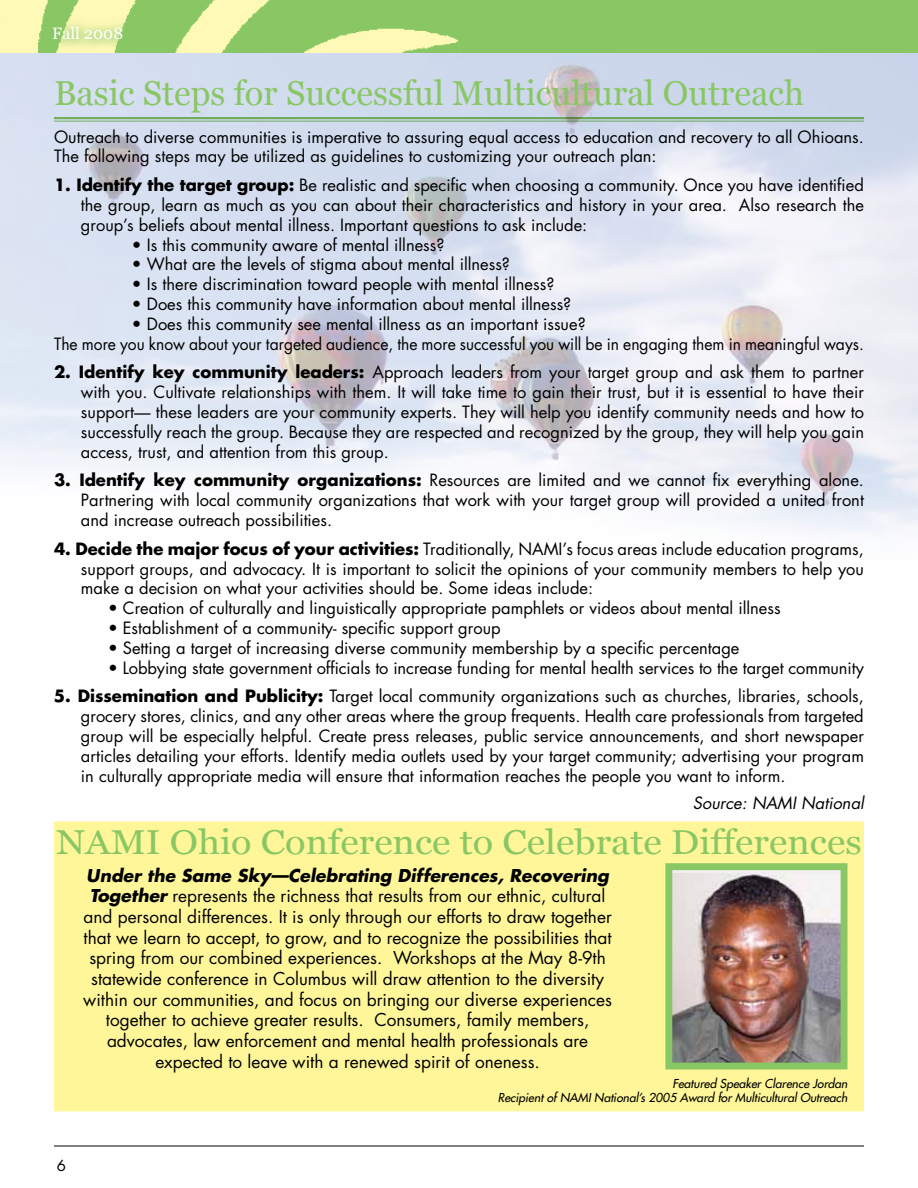
<style>
.page{position:relative;width:918px;height:1188px;background:#fff}
.page>*{position:absolute;margin:0;border:0;box-sizing:border-box;transform-origin:0 0}
.t1{font:34.5px "Georgia";color:#89c765}
.t2{font:34.5px "Georgia";color:#89c765;scale:1.1 1}
.t3{font:17.25px/20.7px "Futura";color:#000;text-align:center}
.t4{font:16.5px/19.8px "Futura";color:#000;text-align:justify}
.t5{font:italic 16.5px "Futura";color:#000}
.t6{font:16.5px "Georgia";color:#fff}
.t7{font:15px "Futura";color:#000}
.t8{font:italic 12px/14.4px "Futura";color:#000;text-align:right}
.s1{font-weight:700}
.s2{font-weight:700;font-style:italic}
</style>
<div class="page">
<img style="left:0;top:52px;width:918px;height:1060px">
<div style="left:54px;top:821px;width:810px;height:290px;background:#fff799;border:2px solid #fff799"></div>
<img style="left:673px;top:873px;width:166px;height:188px">
<div style="left:665px;top:863px;width:182px;height:206px;border:7px solid #89c765"></div>
<div style="left:0;top:0;width:918px;height:52px;background:#89c765"></div>
<img style="left:0;top:0;width:458px;height:52px">
<div style="left:43px;top:16px;width:92px;height:36px;background:#89c765;opacity:.75"></div>
<hr style="left:54px;top:1146px;width:810px;height:1px;background:#000">
<hr style="left:54px;top:117px;width:810px;height:2px;background:#89c765">
<hr style="left:54px;top:121px;width:810px;height:1px;background:#89c765">
<p class="t6" style="left:52px;top:24px;width:72px">Fall 2008</p>
<h1 class="t1" style="left:54px;top:72px;width:752px">Basic Steps for Successful Multicultural Outreach</h1>
<p class="t4" style="left:54px;top:126px;width:811px">Outreach to diverse communities is imperative to assuring equal access to education and recovery to all Ohioans.<br>The following steps may be utilized as guidelines to customizing your outreach plan:</p>
<p class="t4" style="left:81px;top:175px;width:785px;text-indent:-27px"><span class="s1">1. Identify the target group:</span> Be realistic and specific when choosing a community. Once you have identified the group, learn as much as you can about their characteristics and history in your area. Also research the group’s beliefs about mental illness. Important questions to ask include:</p>
<p class="t4" style="left:132px;top:234px;width:314px">• Is this community aware of mental illness?</p>
<p class="t4" style="left:132px;top:254px;width:380px">• What are the levels of stigma about mental illness?</p>
<p class="t4" style="left:132px;top:274px;width:424px">• Is there discrimination toward people with mental illness?</p>
<p class="t4" style="left:132px;top:294px;width:441px">• Does this community have information about mental illness?</p>
<p class="t4" style="left:54px;top:314px;width:811px;text-indent:78px">• Does this community see mental illness as an important issue?<br>The more you know about your targeted audience, the more successful you will be in engaging them in meaningful ways.</p>
<p class="t4" style="left:81px;top:362px;width:785px;text-indent:-27px"><span class="s1">2. Identify key community leaders:</span> Approach leaders from your target group and ask them to partner with you. Cultivate relationships with them. It will take time to gain their trust, but it is essential to have their support— these leaders are your community experts. They will help you identify community needs and how to successfully reach the group. Because they are respected and recognized by the group, they will help you gain access, trust, and attention from this group.</p>
<p class="t4" style="left:81px;top:470px;width:785px;text-indent:-27px"><span class="s1">3. Identify key community organizations:</span> Resources are limited and we cannot fix everything alone.<br>Partnering with local community organizations that work with your target group will provided a united front and increase outreach possibilities.</p>
<p class="t4" style="left:81px;top:539px;width:785px;text-indent:-27px"><span class="s1">4. Decide the major focus of your activities:</span> Traditionally, NAMI’s focus areas include education programs, support groups, and advocacy. It is important to solicit the opinions of your community members to help you make a decision on what your activities should be. Some ideas include:</p>
<p class="t4" style="left:108px;top:598px;width:674px">• Creation of culturally and linguistically appropriate pamphlets or videos about mental illness</p>
<p class="t4" style="left:108px;top:618px;width:394px">• Establishment of a community- specific support group</p>
<p class="t4" style="left:108px;top:638px;width:633px">• Setting a target of increasing diverse community membership by a specific percentage</p>
<p class="t4" style="left:108px;top:657px;width:757px">• Lobbying state government officials to increase funding for mental health services to the target community</p>
<p class="t4" style="left:81px;top:686px;width:785px;text-indent:-27px"><span class="s1">5. Dissemination and Publicity:</span> Target local community organizations such as churches, libraries, schools, grocery stores, clinics, and any other areas where the group frequents. Health care professionals from targeted group will be especially helpful. Create press releases, public service announcements, and short newspaper articles detailing your efforts. Identify media outlets used by your target community; advertising your program in culturally appropriate media will ensure that information reaches the people you want to inform.</p>
<p class="t5" style="left:693px;top:791px;width:172px">Source: NAMI National</p>
<h1 class="t2" style="left:56px;top:821px;width:734px">NAMI Ohio Conference to Celebrate Differences</h1>
<p class="t3" style="left:83px;top:865px;width:530px"><span class="s2">Under the Same Sky—Celebrating Differences, Recovering Together</span> represents the richness that results from our ethnic, cultural and personal differences. It is only through our efforts to draw together that we learn to accept, to grow, and to recognize the possibilities that spring from our combined experiences. Workshops at the May 8-9th statewide conference in Columbus will draw attention to the diversity within our communities, and focus on bringing our diverse experiences together to achieve greater results. Consumers, family members, advocates, law enforcement and mental health professionals are expected to leave with a renewed spirit of oneness.</p>
<p class="t8" style="left:498px;top:1076px;width:351px">Featured Speaker Clarence Jordan<br>Recipient of NAMI National’s 2005 Award for Multicultural Outreach</p>
<p class="t7" style="left:57px;top:1156px;width:11px">6</p>
</div>
